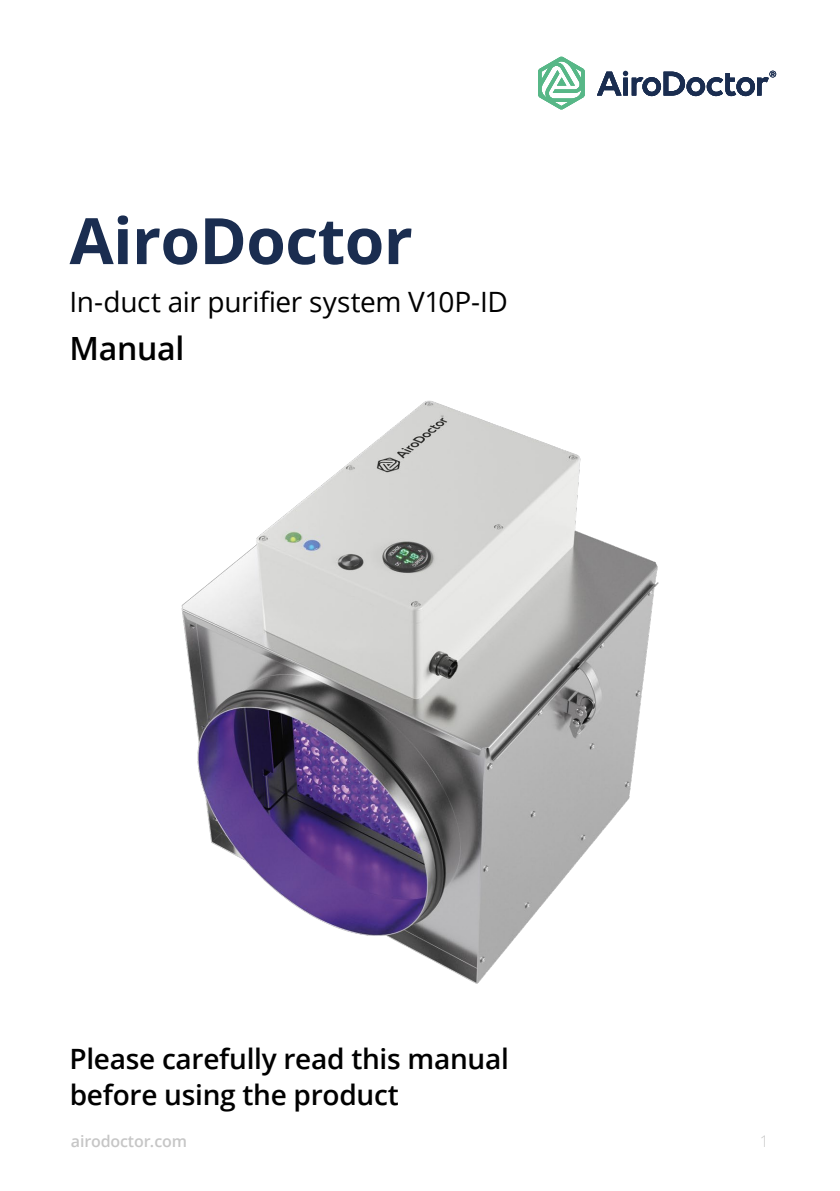
<style>
.page{position:relative;width:840px;height:1191px;background:#fff}
.page>*{position:absolute;margin:0;border:0;box-sizing:border-box;transform-origin:0 0}
.t1{font:700 64px "Open Sans";letter-spacing:-.01em;color:#1a2d50}
.t2{font:600 32px "Open Sans";letter-spacing:-.01em;color:#000}
.t3{font:600 28px/36px "Open Sans";letter-spacing:-.01em;color:#000}
.t4{font:28px "Open Sans";letter-spacing:-.015em;color:#000}
.t5{font:600 16px "Open Sans";letter-spacing:-.01em;color:#c6c6c6}
.t6{font:300 16px "Open Sans";color:#c6c6c6}
</style>
<div class="page">
<img style="left:181px;top:400px;width:478px;height:584px">
<svg style="left:597px;top:71px;width:178px;height:25px"></svg>
<svg style="left:538px;top:57px;width:46px;height:53px"></svg>
<h1 class="t1" style="left:69px;top:196px;width:344px">AiroDoctor</h1>
<p class="t4" style="left:69px;top:283px;width:440px">In-duct air purifier system V10P-ID</p>
<p class="t2" style="left:69px;top:326px;width:116px">Manual</p>
<p class="t3" style="left:69px;top:1040px;width:440px">Please carefully read this manual before using the product</p>
<p class="t5" style="left:71px;top:1129px;width:118px">airodoctor.com</p>
<p class="t6" style="left:759px;top:1129px;width:11px">1</p>
</div>
